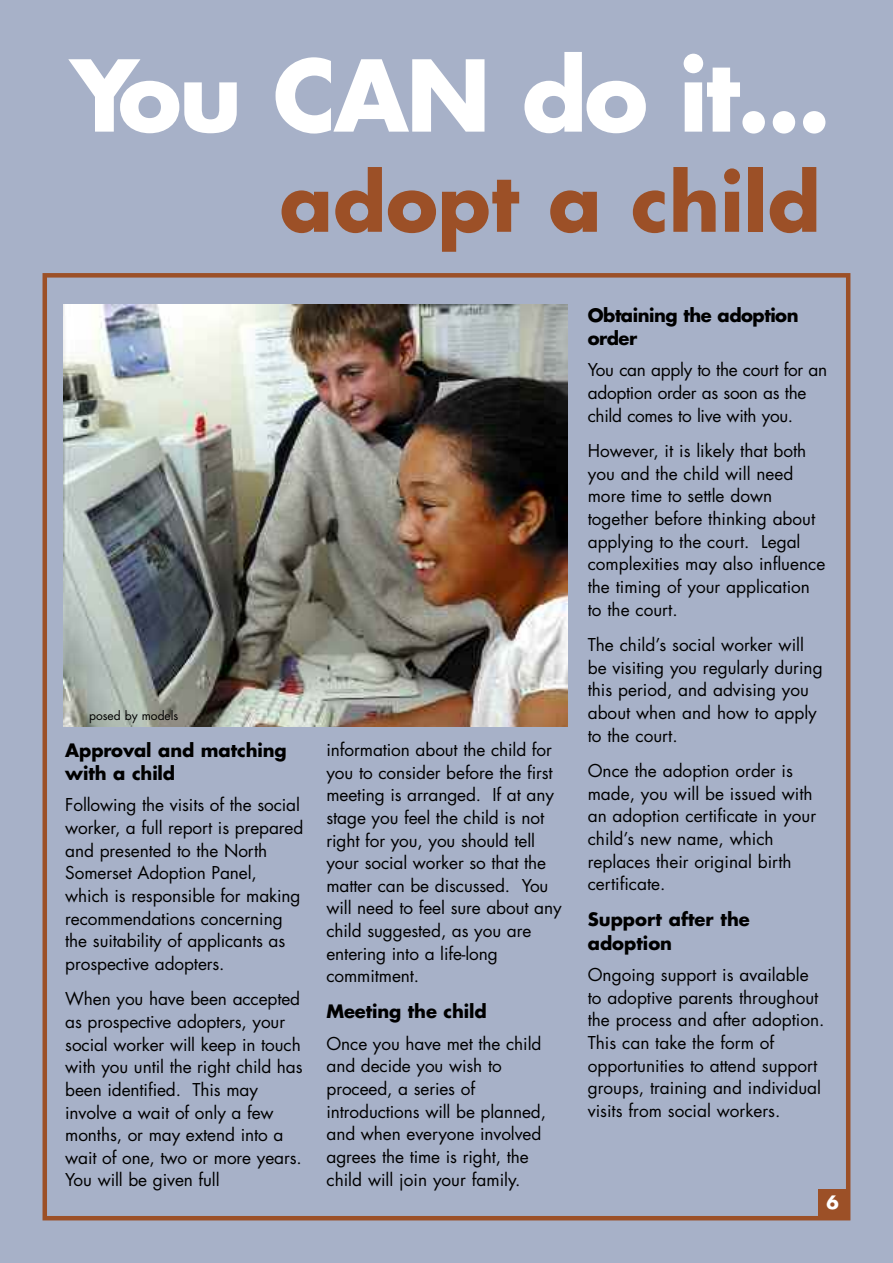
<style>
.page{position:relative;width:893px;height:1263px;background:#a7b1c8}
.page>*{position:absolute;margin:0;border:0;box-sizing:border-box;transform-origin:0 0}
.t1{font:700 96px "Futura LT";letter-spacing:-.03em;color:#fff}
.t2{font:700 78px "Futura LT";color:#9c5027}
.t3{font:700 18px/23.4px "Futura LT";letter-spacing:-.005em;color:#000}
.t4{font:700 18px/23.4px "Futura LT";letter-spacing:-.03em;color:#000}
.t5{font:700 18px "Futura LT";color:#fff}
.t6{font:17.25px/22.6px "Futura LT";letter-spacing:-.005em;color:#000}
.t7{font:12px "Futura LT";color:#000}
</style>
<div class="page">
<div style="left:43px;top:273px;width:807px;height:947px;border:4px solid #9c5027"></div>
<img style="left:64px;top:305px;width:503px;height:422px">
<div style="left:818px;top:1189px;width:29px;height:29px;background:#9c5027"></div>
<p class="t1" style="left:70px;top:52px;width:762px">You CAN do it...</p>
<p class="t2" style="left:280px;top:167px;width:542px">adopt a child</p>
<p class="t7" style="left:89px;top:710px;width:91px">posed by models</p>
<p class="t3" style="left:65px;top:740px;width:223px">Approval and matching with a child</p>
<p class="t6" style="left:65px;top:795px;width:240px">Following the visits of the social worker, a full report is prepared and presented to the North<br>Somerset Adoption Panel, which is responsible for making recommendations concerning the suitability of applicants as prospective adopters.</p>
<p class="t6" style="left:65px;top:989px;width:239px">When you have been accepted as prospective adopters, your social worker will keep in touch with you until the right child has been identified. This may involve a wait of only a few months, or may extend into a wait of one, two or more years.<br>You will be given full</p>
<p class="t6" style="left:326px;top:740px;width:237px">information about the child for you to consider before the first meeting is arranged. If at any stage you feel the child is not right for you, you should tell your social worker so that the matter can be discussed. You will need to feel sure about any child suggested, as you are entering into a life-long commitment.</p>
<p class="t3" style="left:326px;top:1001px;width:162px">Meeting the child</p>
<p class="t6" style="left:326px;top:1033px;width:221px">Once you have met the child and decide you wish to proceed, a series of introductions will be planned, and when everyone involved agrees the time is right, the child will join your family.</p>
<p class="t4" style="left:588px;top:305px;width:212px">Obtaining the adoption order</p>
<p class="t6" style="left:588px;top:360px;width:241px">You can apply to the court for an adoption order as soon as the child comes to live with you.</p>
<p class="t6" style="left:588px;top:441px;width:239px">However, it is likely that both you and the child will need more time to settle down together before thinking about applying to the court. Legal complexities may also influence the timing of your application to the court.</p>
<p class="t6" style="left:588px;top:635px;width:236px">The child’s social worker will be visiting you regularly during this period, and advising you about when and how to apply to the court.</p>
<p class="t6" style="left:588px;top:761px;width:230px">Once the adoption order is made, you will be issued with an adoption certificate in your child’s new name, which replaces their original birth certificate.</p>
<p class="t3" style="left:588px;top:909px;width:164px">Support after the adoption</p>
<p class="t6" style="left:588px;top:965px;width:238px">Ongoing support is available to adoptive parents throughout the process and after adoption.<br>This can take the form of opportunities to attend support groups, training and individual visits from social workers.</p>
<p class="t5" style="left:826px;top:1194px;width:14px">6</p>
</div>
